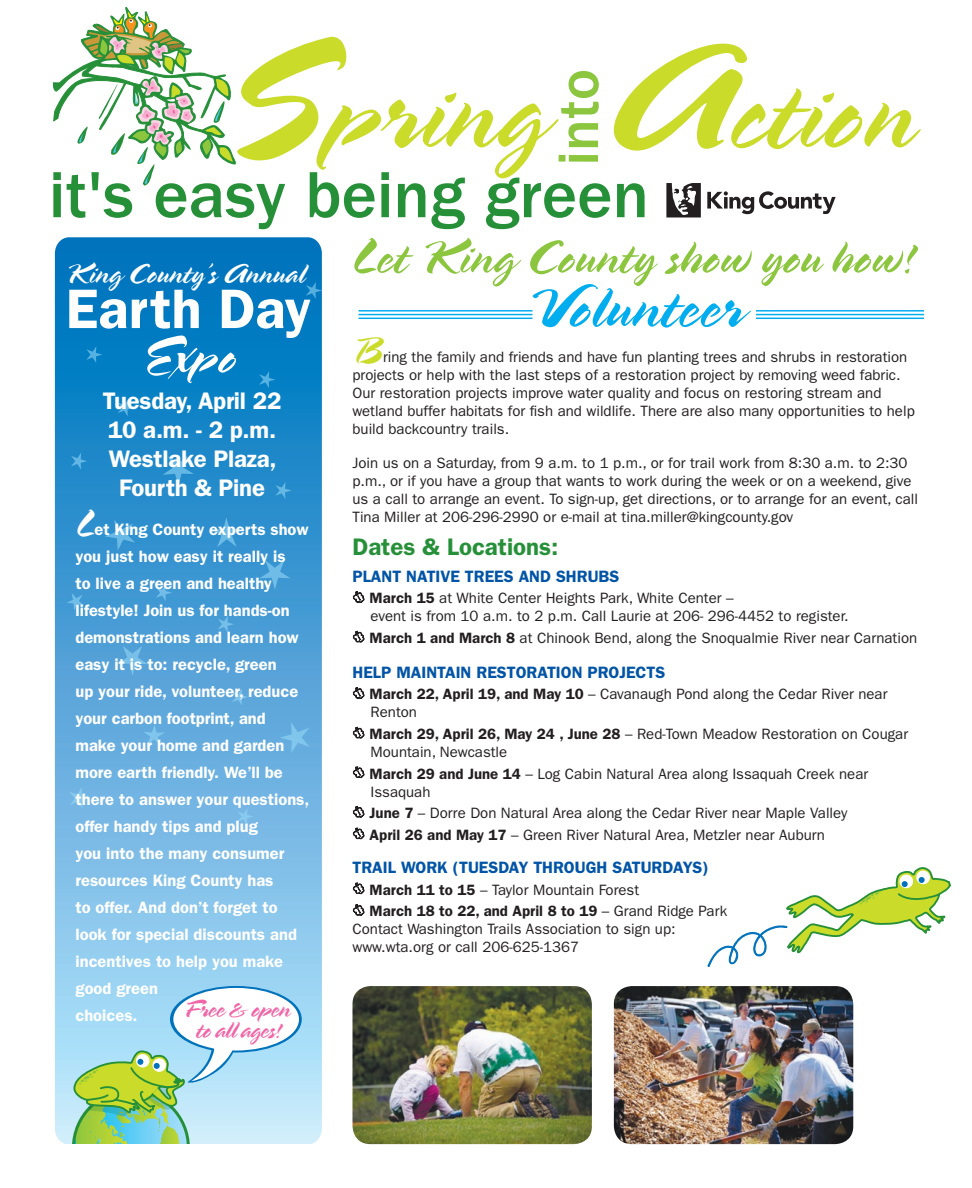
<style>
.page{position:relative;width:972px;height:1188px;background:#fff}
.page>*{position:absolute;margin:0;border:0;box-sizing:border-box;transform-origin:0 0}
.t1{font:113.85px "Spring LP Std";color:#cadb2a}
.t2{font:500 67.5px "Franklin Gothic";color:#269039}
.t3{font:63px "Spring LP Std";color:#00aeef}
.t4{font:500 59.1px "Franklin Gothic";color:#8bc63e}
.t5{font:600 55.95px "Franklin Gothic";color:#fff}
.t6{font:54px "Spring LP Std";color:#fff}
.t7{font:51px "Spring LP Std";color:#8bc63e}
.body_text{font:39px "Spring LP Std";color:#cadb2a}
.body_text-2{font:39px "Spring LP Std";color:#fff}
.t8{font:30px "Spring LP Std";color:#fff}
.t9{font:25.5px/21px "Spring LP Std";letter-spacing:-.02em;color:#f166a7;text-align:center}
.t10{font:600 24px/28.8px "Franklin Gothic";letter-spacing:-.01em;color:#fff;text-align:center}
.subhead_1{font:600 24px "Franklin Gothic";color:#269039}
.body_text-3{font:600 16.5px/27px "Franklin Gothic";color:#fff}
.subhead_2{font:600 16.5px "Franklin Gothic";color:#0154a6}
.body_text-4{font:15px/18px "Franklin Gothic";color:#231f20}
.bullet{font:15px/18px "Franklin Gothic";color:#231f20}
.bullet-2{font:600 15px "Franklin Gothic";color:#231f20}
.s1{font-size:165.9px}
.s2{font-family:"Mini Pics Uprooted Leaf";font-size:18px}
.s3{font-weight:600}
.s4{font-family:"Mini Pics Uprooted Leaf";font-weight:400;font-size:18px}
.s5{font-weight:400}
</style>
<div class="page">
<svg style="left:55px;top:237px;width:267px;height:907px;background:#489fd6"></svg>
<svg style="left:211px;top:517px;width:31px;height:30px"></svg>
<svg style="left:218px;top:616px;width:16px;height:17px"></svg>
<svg style="left:232px;top:688px;width:16px;height:18px"></svg>
<svg style="left:156px;top:584px;width:16px;height:17px"></svg>
<svg style="left:275px;top:482px;width:17px;height:17px"></svg>
<svg style="left:259px;top:371px;width:16px;height:17px"></svg>
<svg style="left:118px;top:399px;width:16px;height:17px"></svg>
<svg style="left:86px;top:346px;width:17px;height:17px"></svg>
<svg style="left:71px;top:453px;width:16px;height:17px"></svg>
<svg style="left:237px;top:808px;width:17px;height:17px"></svg>
<svg style="left:306px;top:282px;width:16px;height:17px"></svg>
<svg style="left:143px;top:724px;width:22px;height:21px"></svg>
<svg style="left:117px;top:646px;width:31px;height:30px"></svg>
<svg style="left:259px;top:560px;width:32px;height:30px"></svg>
<svg style="left:69px;top:787px;width:21px;height:22px"></svg>
<svg style="left:105px;top:520px;width:30px;height:31px"></svg>
<svg style="left:66px;top:593px;width:18px;height:18px"></svg>
<svg style="left:163px;top:456px;width:31px;height:30px"></svg>
<svg style="left:280px;top:722px;width:30px;height:31px"></svg>
<svg style="left:72px;top:986px;width:230px;height:158px"></svg>
<svg style="left:53px;top:7px;width:183px;height:179px"></svg>
<svg style="left:707px;top:867px;width:244px;height:100px"></svg>
<img style="left:352px;top:986px;width:240px;height:158px;border-radius:18px">
<img style="left:614px;top:986px;width:239px;height:158px;border-radius:18px">
<svg style="left:353px;top:591px;width:12px;height:12px"></svg>
<svg style="left:353px;top:631px;width:12px;height:12px"></svg>
<svg style="left:353px;top:687px;width:12px;height:12px"></svg>
<svg style="left:353px;top:727px;width:12px;height:12px"></svg>
<svg style="left:353px;top:766px;width:12px;height:13px"></svg>
<svg style="left:353px;top:806px;width:12px;height:12px"></svg>
<svg style="left:353px;top:828px;width:12px;height:12px"></svg>
<svg style="left:353px;top:882px;width:12px;height:13px"></svg>
<svg style="left:353px;top:904px;width:12px;height:12px"></svg>
<hr style="left:358px;top:310px;width:174px;height:2px;background:#00aeef">
<hr style="left:358px;top:314px;width:174px;height:1px;background:#00aeef">
<hr style="left:358px;top:318px;width:174px;height:1px;background:#00aeef">
<hr style="left:756px;top:310px;width:168px;height:2px;background:#00aeef">
<hr style="left:756px;top:314px;width:168px;height:1px;background:#00aeef">
<hr style="left:756px;top:318px;width:168px;height:1px;background:#00aeef">
<svg style="left:666px;top:183px;width:35px;height:34px"></svg>
<svg style="left:707px;top:191px;width:129px;height:23px"></svg>
<p class="t1" style="left:219px;top:45px;width:327px"><span class="s1">S</span>pring</p>
<p class="t1" style="left:605px;top:45px;width:312px"><span class="s1">A</span>ction</p>
<p class="t4" style="left:545px;top:166px;width:98px;rotate:-90deg">into</p>
<p class="t2" style="left:49px;top:157px;width:602px">it's easy being green</p>
<p class="t8" style="left:65px;top:255px;width:241px">King County’s Annual</p>
<p class="t5" style="left:66px;top:276px;width:247px">Earth Day</p>
<p class="t6" style="left:140px;top:324px;width:98px">Expo</p>
<p class="t10" style="left:103px;top:387px;width:180px">Tuesday, April 22<br>10 a.m. - 2 p.m.<br>Westlake Plaza,<br>Fourth &amp; Pine</p>
<p class="body_text-2" style="left:75px;top:501px;width:21px">L</p>
<p class="body_text-3" style="left:75px;top:516px;width:235px;text-indent:19px">et King County experts show you just how easy it really is<br>to live a green and healthy lifestyle! Join us for hands-on demonstrations and learn how easy it is to: recycle, green<br>up your ride, volunteer, reduce your carbon footprint, and make your home and garden more earth friendly. We’ll be there to answer your questions, offer handy tips and plug<br>you into the many consumer resources King County has<br>to offer. And don’t forget to look for special discounts and incentives to help you make</p>
<p class="body_text-3" style="left:75px;top:975px;width:84px">good green</p>
<p class="body_text-3" style="left:75px;top:1002px;width:64px">choices.</p>
<p class="t9" style="left:183px;top:998px;width:109px">Free &amp; open to all ages!</p>
<p class="t7" style="left:352px;top:227px;width:565px">Let King County show you how!</p>
<p class="t3" style="left:528px;top:270px;width:217px">Volunteer</p>
<p class="body_text" style="left:352px;top:328px;width:32px">B</p>
<p class="body_text-4" style="left:352px;top:348px;width:564px;text-indent:31px">ring the family and friends and have fun planting trees and shrubs in restoration projects or help with the last steps of a restoration project by removing weed fabric.<br>Our restoration projects improve water quality and focus on restoring stream and wetland buffer habitats for fish and wildlife. There are also many opportunities to help build backcountry trails.</p>
<p class="body_text-4" style="left:352px;top:454px;width:567px">Join us on a Saturday, from 9 a.m. to 1 p.m., or for trail work from 8:30 a.m. to 2:30 p.m., or if you have a group that wants to work during the week or on a weekend, give us a call to arrange an event. To sign-up, get directions, or to arrange for an event, call Tina Miller at 206-296-2990 or e-mail at tina.miller@kingcounty.gov</p>
<p class="subhead_1" style="left:352px;top:533px;width:207px">Dates &amp; Locations:</p>
<p class="subhead_2" style="left:352px;top:566px;width:268px">PLANT NATIVE TREES AND SHRUBS</p>
<p class="bullet" style="left:370px;top:589px;width:480px;text-indent:-18px"><span class="s2">K</span> <span class="s3">March 15</span> at White Center Heights Park, White Center –<br>event is from 10 a.m. to 2 p.m. Call Laurie at 206- 296-4452 to register.</p>
<p class="bullet" style="left:352px;top:629px;width:566px"><span class="s2">K</span> <span class="s3">March 1 and March 8</span> at Chinook Bend, along the Snoqualmie River near Carnation</p>
<p class="subhead_2" style="left:352px;top:662px;width:314px">HELP MAINTAIN RESTORATION PROJECTS</p>
<p class="bullet" style="left:370px;top:685px;width:519px;text-indent:-18px"><span class="s2">K</span> <span class="s3">March 22, April 19, and May 10</span> – Cavanaugh Pond along the Cedar River near<br>Renton</p>
<p class="bullet" style="left:370px;top:725px;width:539px;text-indent:-18px"><span class="s2">K</span> <span class="s3">March 29, April 26, May 24 , June 28</span> – Red-Town Meadow Restoration on Cougar<br>Mountain, Newcastle</p>
<p class="bullet" style="left:370px;top:765px;width:499px;text-indent:-18px"><span class="s2">K</span> <span class="s3">March 29 and June 14</span> – Log Cabin Natural Area along Issaquah Creek near<br>Issaquah</p>
<p class="bullet" style="left:352px;top:804px;width:496px"><span class="s2">K</span> <span class="s3">June 7</span> – Dorre Don Natural Area along the Cedar River near Maple Valley</p>
<p class="bullet" style="left:352px;top:826px;width:474px"><span class="s2">K</span> <span class="s3">April 26 and May 17</span> – Green River Natural Area, Metzler near Auburn</p>
<p class="subhead_2" style="left:352px;top:858px;width:358px">TRAIL WORK (TUESDAY THROUGH SATURDAYS)</p>
<p class="bullet" style="left:352px;top:881px;width:288px"><span class="s2">K</span> <span class="s3">March 11 to 15</span> – Taylor Mountain Forest</p>
<p class="bullet-2" style="left:352px;top:902px;width:376px"><span class="s4">K</span> March 18 to 22, and April 8 to 19 <span class="s5">– Grand Ridge Park</span></p>
<p class="body_text-4" style="left:352px;top:920px;width:325px">Contact Washington Trails Association to sign up: www.wta.org or call 206-625-1367</p>
</div>
